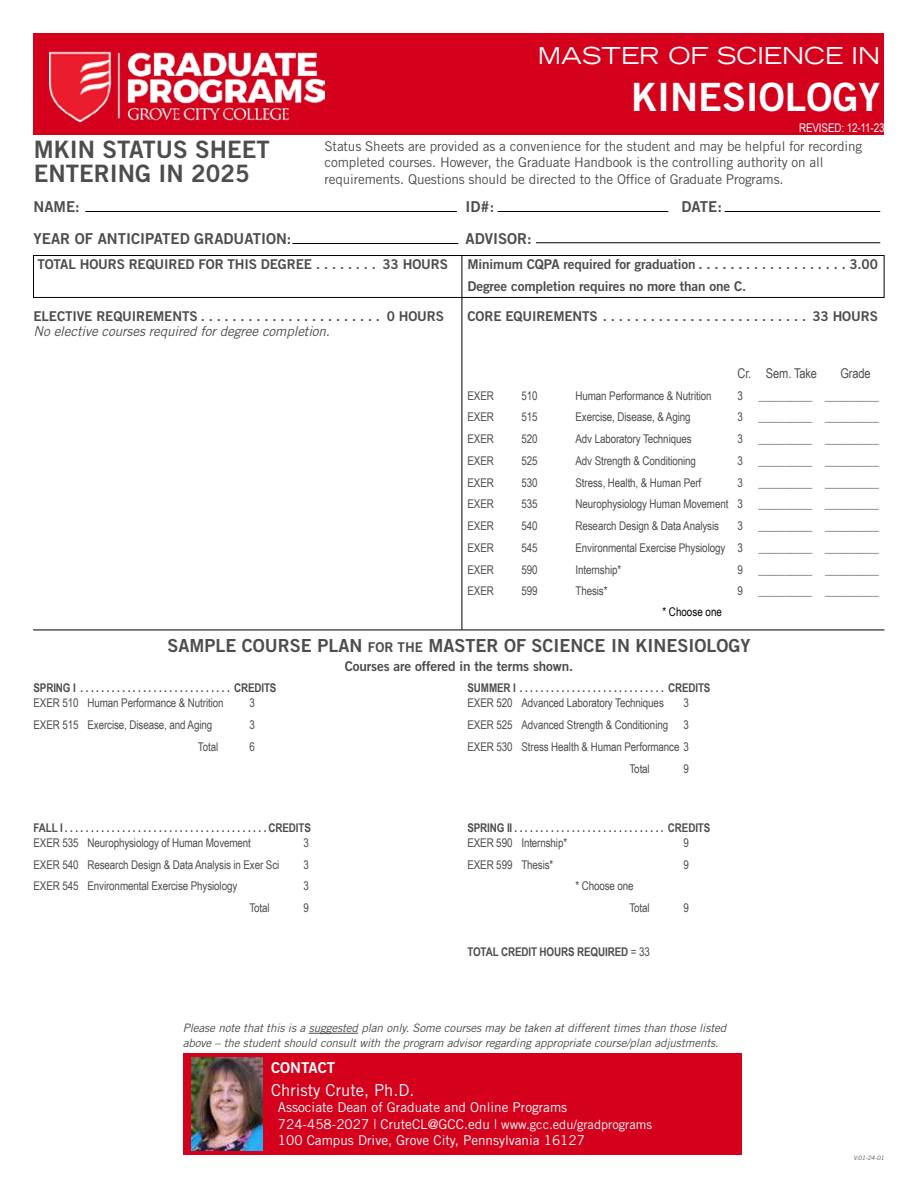
<style>
.page{position:relative;width:918px;height:1188px;background:#fff}
.page>*{position:absolute;margin:0;border:0;box-sizing:border-box;transform-origin:0 0}
.t1{font:39px "Trade Gothic LT Std Bd 2";color:#fff}
.t2{font:24px/24px "Trade Gothic LT Std Bd 2";color:#4d4d4f}
.t3{font:expanded 23.4px "Trade Gothic LT Std";color:#fff}
.t4{font:18px "Trade Gothic LT Std Bd 2";color:#4d4d4f}
.t5{font:16.5px "Trade Gothic LT Std";color:#fff}
.t6{font:15px "Trade Gothic LT Std Bd 2";color:#4d4d4f}
.t7{font:15px "Trade Gothic LT Std Bd 2";color:#fff}
.t8{font:13.5px/21.8px "Trade Gothic LT Std Bd 2";letter-spacing:-.01em;color:#4d4d4f}
.t9{font:13.5px/16.5px "Trade Gothic LT Std";letter-spacing:-.01em;color:#4d4d4f}
.t10{font:13.5px/16.5px "Trade Gothic LT Std";color:#fff}
.t11{font:italic 13.5px "Trade Gothic LT Std";letter-spacing:-.01em;color:#4d4d4f}
.t12{font:13.5px "Arial Narrow";letter-spacing:-.01em;color:#4d4d4f}
.t13{font:12px/21.8px "Arial Narrow";letter-spacing:-.01em;color:#4d4d4f}
.t14{font:700 12px "Arial Narrow";letter-spacing:-.01em;color:#4d4d4f}
.t15{font:12px "Arial Narrow";letter-spacing:-.01em;color:#fff}
.t16{font:12px "Arial Narrow";color:#000}
.t17{font:italic 11.7px/15px "Trade Gothic LT Std";letter-spacing:-.01em;color:#4d4d4f}
.t18{font:italic 6px "Trade Gothic LT Std";color:#4d4d4f}
.s1{font-size:13.5px}
.s2{font-weight:400}
.s3{font-size:12.75px}
</style>
<div class="page">
<div style="left:34px;top:34px;width:850px;height:101px;background:#d4001c"></div>
<img style="left:50px;top:51px;width:274px;height:70px">
<div style="left:33px;top:255px;width:852px;height:43px;border:1px solid #000"></div>
<hr style="left:462px;top:255px;width:1px;height:375px;background:#000">
<hr style="left:85px;top:211px;width:372px;height:1px;background:#000">
<hr style="left:498px;top:211px;width:170px;height:1px;background:#000">
<hr style="left:725px;top:211px;width:155px;height:1px;background:#000">
<hr style="left:292px;top:243px;width:166px;height:1px;background:#000">
<hr style="left:536px;top:242px;width:344px;height:1px;background:#000">
<hr style="left:33px;top:630px;width:852px;height:1px;background:#000">
<hr style="left:309px;top:1033px;width:49px;height:1px;background:#4d4d4f">
<div style="left:183px;top:1053px;width:559px;height:101px;background:#d4001c"></div>
<img style="left:192px;top:1057px;width:70px;height:93px">
<h3 class="t3" style="left:538px;top:40px;width:344px">MASTER OF SCIENCE IN</h3>
<h1 class="t1" style="left:631px;top:72px;width:251px">KINESIOLOGY</h1>
<p class="t15" style="left:799px;top:119px;width:87px">REVISED: 12-11-23</p>
<h2 class="t2" style="left:34px;top:137px;width:237px">MKIN STATUS SHEET<br>ENTERING IN 2025</h2>
<p class="t9" style="left:325px;top:137px;width:539px">Status Sheets are provided as a convenience for the student and may be helpful for recording completed courses. However, the Graduate Handbook is the controlling authority on all requirements. Questions should be directed to the Office of Graduate Programs.</p>
<p class="t6" style="left:34px;top:197px;width:48px">NAME:</p>
<p class="t6" style="left:466px;top:197px;width:30px">ID#:</p>
<p class="t6" style="left:682px;top:197px;width:42px">DATE:</p>
<p class="t6" style="left:34px;top:229px;width:259px">YEAR OF ANTICIPATED GRADUATION:</p>
<p class="t6" style="left:466px;top:229px;width:68px">ADVISOR:</p>
<p class="t8" style="left:37px;top:253px;width:412px">TOTAL HOURS REQUIRED FOR THIS DEGREE . . . . . . . . 33 HOURS</p>
<p class="t8" style="left:468px;top:253px;width:412px">Minimum CQPA required for graduation . . . . . . . . . . . . . . . . . . 3. 00<br>Degree completion requires no more than one C.</p>
<p class="t8" style="left:34px;top:305px;width:412px">ELECTIVE REQUIREMENTS.. . . . . . . . . . . . . . . . . . . . . . . 0 HOURS</p>
<p class="t11" style="left:34px;top:323px;width:298px">No elective courses required for degree completion.</p>
<p class="t8" style="left:468px;top:305px;width:412px">CORE EQUIREMENTS .......................... 33 HOURS</p>
<p class="t12" style="left:738px;top:363px;width:81px">Cr. Sem. Take</p>
<p class="t12" style="left:840px;top:363px;width:32px">Grade</p>
<p class="t13" style="left:468px;top:384px;width:28px">EXER</p>
<p class="t13" style="left:522px;top:384px;width:18px">510</p>
<p class="t13" style="left:576px;top:384px;width:138px">Human Performance &amp; Nutrition</p>
<p class="t13" style="left:738px;top:384px;width:7px">3</p>
<p class="t13" style="left:468px;top:406px;width:28px">EXER</p>
<p class="t13" style="left:522px;top:406px;width:18px">515</p>
<p class="t13" style="left:576px;top:406px;width:117px">Exercise, Disease, &amp; Aging</p>
<p class="t13" style="left:738px;top:406px;width:7px">3</p>
<p class="t13" style="left:468px;top:428px;width:28px">EXER</p>
<p class="t13" style="left:522px;top:428px;width:18px">520</p>
<p class="t13" style="left:576px;top:428px;width:118px">Adv Laboratory Techniques</p>
<p class="t13" style="left:738px;top:428px;width:7px">3</p>
<p class="t13" style="left:468px;top:449px;width:28px">EXER</p>
<p class="t13" style="left:522px;top:449px;width:18px">525</p>
<p class="t13" style="left:576px;top:449px;width:122px">Adv Strength &amp; Conditioning</p>
<p class="t13" style="left:738px;top:449px;width:7px">3</p>
<p class="t13" style="left:468px;top:471px;width:28px">EXER</p>
<p class="t13" style="left:522px;top:471px;width:18px">530</p>
<p class="t13" style="left:576px;top:471px;width:127px">Stress, Health, &amp; Human Perf</p>
<p class="t13" style="left:738px;top:471px;width:7px">3</p>
<p class="t13" style="left:759px;top:384px;width:122px">__________ __________</p>
<p class="t13" style="left:759px;top:406px;width:122px">__________ __________</p>
<p class="t13" style="left:759px;top:428px;width:122px">__________ __________</p>
<p class="t13" style="left:759px;top:449px;width:122px">__________ __________</p>
<p class="t13" style="left:759px;top:471px;width:122px">__________ __________</p>
<p class="t13" style="left:468px;top:493px;width:28px">EXER</p>
<p class="t13" style="left:522px;top:493px;width:18px">535</p>
<p class="t13" style="left:576px;top:493px;width:169px">Neurophysiology Human Movement 3</p>
<p class="t13" style="left:759px;top:493px;width:122px">__________ __________</p>
<p class="t13" style="left:468px;top:515px;width:28px">EXER</p>
<p class="t13" style="left:522px;top:515px;width:18px">540</p>
<p class="t13" style="left:576px;top:515px;width:145px">Research Design &amp; Data Analysis</p>
<p class="t13" style="left:738px;top:515px;width:7px">3</p>
<p class="t13" style="left:759px;top:515px;width:122px">__________ __________</p>
<p class="t13" style="left:468px;top:536px;width:28px">EXER</p>
<p class="t13" style="left:522px;top:536px;width:18px">545</p>
<p class="t13" style="left:576px;top:536px;width:169px">Environmental Exercise Physiology 3</p>
<p class="t13" style="left:759px;top:536px;width:122px">__________ __________</p>
<p class="t13" style="left:468px;top:558px;width:28px">EXER</p>
<p class="t13" style="left:522px;top:558px;width:18px">590</p>
<p class="t13" style="left:576px;top:558px;width:47px">Internship*</p>
<p class="t13" style="left:738px;top:558px;width:7px">9</p>
<p class="t13" style="left:759px;top:558px;width:122px">__________ __________</p>
<p class="t13" style="left:468px;top:580px;width:28px">EXER</p>
<p class="t13" style="left:522px;top:580px;width:18px">599</p>
<p class="t13" style="left:576px;top:580px;width:34px">Thesis*</p>
<p class="t13" style="left:738px;top:580px;width:7px">9</p>
<p class="t13" style="left:759px;top:580px;width:122px">__________ __________</p>
<p class="t16" style="left:662px;top:603px;width:61px">* Choose one</p>
<h3 class="t4" style="left:167px;top:635px;width:585px">SAMPLE COURSE PLAN <span class="s1">FOR THE</span> MASTER OF SCIENCE IN KINESIOLOGY</h3>
<p class="t8" style="left:345px;top:656px;width:228px">Courses are offered in the terms shown.</p>
<p class="t14" style="left:34px;top:679px;width:244px">SPRING I . . . . . . . . . . . . . . . . . . . . . . . . . . . . . CREDITS</p>
<p class="t13" style="left:33px;top:692px;width:192px">EXER 510 Human Performance &amp; Nutrition</p>
<p class="t13" style="left:249px;top:692px;width:7px">3</p>
<p class="t13" style="left:33px;top:714px;width:180px">EXER 515 Exercise, Disease, and Aging</p>
<p class="t13" style="left:249px;top:714px;width:7px">3</p>
<p class="t13" style="left:198px;top:735px;width:22px">Total</p>
<p class="t13" style="left:249px;top:735px;width:7px">6</p>
<p class="t14" style="left:468px;top:679px;width:245px">SUMMER I . . . . . . . . . . . . . . . . . . . . . . . . . . . . CREDITS</p>
<p class="t13" style="left:468px;top:692px;width:198px">EXER 520 Advanced Laboratory Techniques</p>
<p class="t13" style="left:684px;top:692px;width:7px">3</p>
<p class="t13" style="left:468px;top:714px;width:202px">EXER 525 Advanced Strength &amp; Conditioning</p>
<p class="t13" style="left:684px;top:714px;width:7px">3</p>
<p class="t13" style="left:468px;top:735px;width:223px">EXER 530 Stress Health &amp; Human Performance 3</p>
<p class="t13" style="left:630px;top:757px;width:22px">Total</p>
<p class="t13" style="left:684px;top:757px;width:7px">9</p>
<p class="t14" style="left:33px;top:819px;width:279px">FALL I . . . . . . . . . . . . . . . . . . . . . . . . . . . . . . . . . . . . . . CREDITS</p>
<p class="t13" style="left:33px;top:831px;width:219px">EXER 535 Neurophysiology of Human Movement</p>
<p class="t13" style="left:303px;top:831px;width:7px">3</p>
<p class="t13" style="left:33px;top:853px;width:247px">EXER 540 Research Design &amp; Data Analysis in Exer Sci</p>
<p class="t13" style="left:303px;top:853px;width:7px">3</p>
<p class="t13" style="left:33px;top:875px;width:205px">EXER 545 Environmental Exercise Physiology</p>
<p class="t13" style="left:303px;top:875px;width:7px">3</p>
<p class="t13" style="left:249px;top:897px;width:22px">Total</p>
<p class="t13" style="left:303px;top:897px;width:7px">9</p>
<p class="t14" style="left:467px;top:819px;width:245px">SPRING II . . . . . . . . . . . . . . . . . . . . . . . . . . . . . CREDITS</p>
<p class="t13" style="left:467px;top:831px;width:101px">EXER 590 Internship*</p>
<p class="t13" style="left:683px;top:831px;width:7px">9</p>
<p class="t13" style="left:467px;top:853px;width:88px">EXER 599 Thesis*</p>
<p class="t13" style="left:683px;top:853px;width:7px">9</p>
<p class="t13" style="left:629px;top:875px;width:22px;text-indent:-54px">* Choose one<br>Total</p>
<p class="t13" style="left:683px;top:897px;width:7px">9</p>
<p class="t14" style="left:467px;top:942px;width:184px">TOTAL CREDIT HOURS REQUIRED <span class="s2">= 33</span></p>
<p class="t17" style="left:183px;top:1021px;width:545px">Please note that this is a suggested plan only. Some courses may be taken at different times than those listed above – the student should consult with the program advisor regarding appropriate course/plan adjustments.</p>
<p class="t7" style="left:271px;top:1058px;width:66px">CONTACT</p>
<h3 class="t5" style="left:271px;top:1080px;width:145px">Christy Crute, Ph.D.</h3>
<p class="t10" style="left:278px;top:1099px;width:376px">Associate Dean of Graduate and Online Programs<br>724-458-2027 | CruteCL@GCC.edu | <span class="s3">www.gcc.edu/gradprograms<br></span>100 Campus Drive, Grove City, Pennsylvania 16127</p>
<p class="t18" style="left:854px;top:1154px;width:32px">V:01-24-01</p>
</div>
